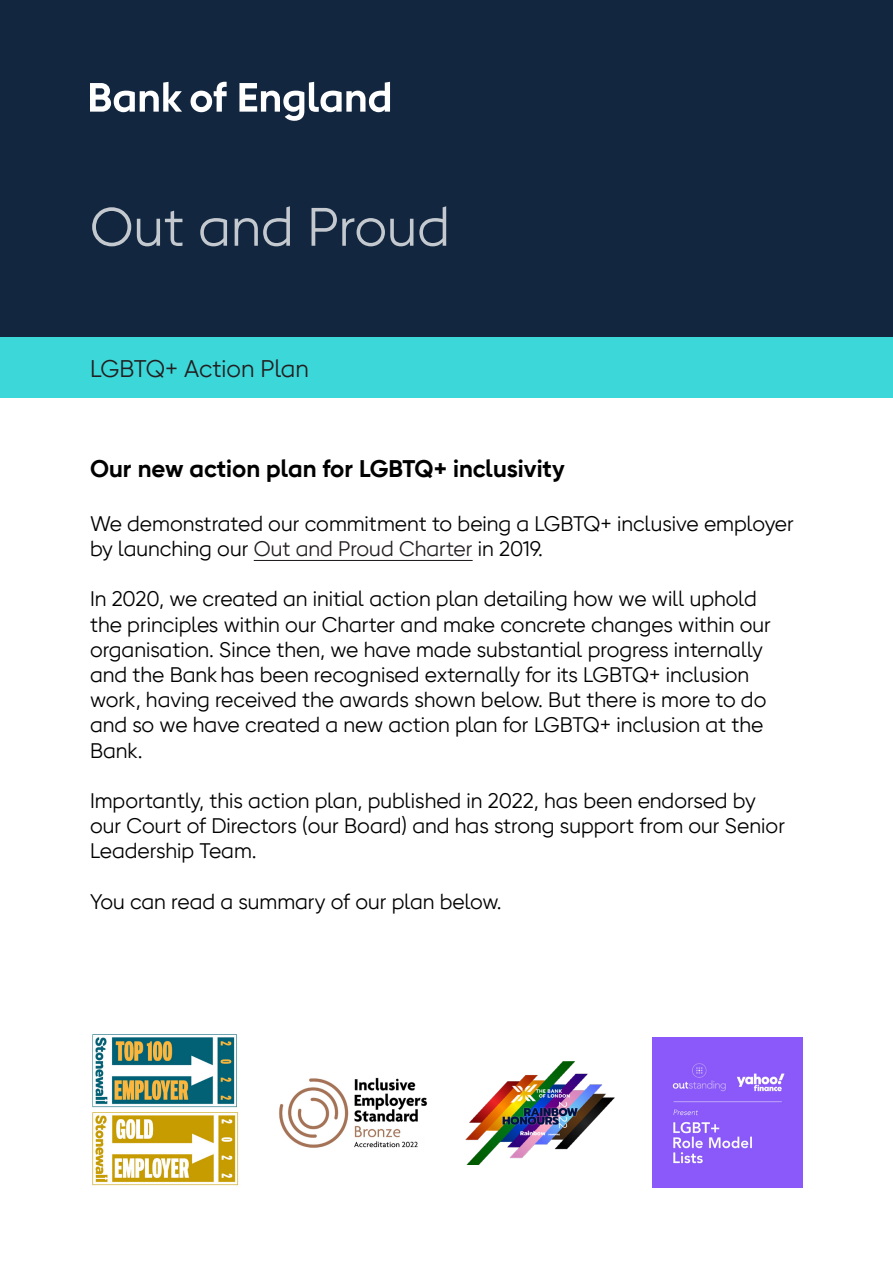
<style>
.page{position:relative;width:893px;height:1263px;background:#fff}
.page>*{position:absolute;margin:0;border:0;box-sizing:border-box;transform-origin:0 0}
.t1{font:54px "Gilroy For BOE";color:#c4c9cf}
.Heading_1{font:700 24px "Gilroy For BOE";color:#000}
.t2{font:24px "Gilroy For BOE";color:#231f20}
.Body_copy{font:21px/25.2px "Gilroy For BOE";color:#000}
.s1{color:#231f20}
</style>
<div class="page">
<div style="left:0;top:0;width:892px;height:338px;background:#12273f"></div>
<div style="left:0;top:338px;width:892px;height:60px;background:#3cd7d9"></div>
<svg style="left:90px;top:82px;width:92px;height:30px"></svg>
<svg style="left:191px;top:82px;width:36px;height:30px"></svg>
<svg style="left:239px;top:82px;width:151px;height:39px"></svg>
<hr style="left:254px;top:560px;width:219px;height:1px;background:#231f20">
<img style="left:92px;top:1034px;width:147px;height:152px">
<img style="left:465px;top:1061px;width:150px;height:104px">
<img style="left:279px;top:1077px;width:149px;height:71px">
<img style="left:653px;top:1038px;width:150px;height:150px">
<p class="t1" style="left:90px;top:196px;width:361px">Out and Proud</p>
<p class="t2" style="left:90px;top:355px;width:220px">LGBTQ+ Action Plan</p>
<p class="Heading_1" style="left:90px;top:454px;width:476px">Our new action plan for LGBTQ+ inclusivity</p>
<p class="Body_copy" style="left:90px;top:511px;width:705px">We demonstrated our commitment to being a LGBTQ+ inclusive employer by launching our <span class="s1">Out and Proud Charter</span> in 2019.</p>
<p class="Body_copy" style="left:90px;top:587px;width:682px">In 2020, we created an initial action plan detailing how we will uphold the principles within our Charter and make concrete changes within our organisation. Since then, we have made substantial progress internally and the Bank has been recognised externally for its LGBTQ+ inclusion work, having received the awards shown below. But there is more to do and so we have created a new action plan for LGBTQ+ inclusion at the Bank.</p>
<p class="Body_copy" style="left:90px;top:788px;width:697px">Importantly, this action plan, published in 2022, has been endorsed by our Court of Directors (our Board) and has strong support from our Senior<br>Leadership Team.</p>
<p class="Body_copy" style="left:90px;top:889px;width:413px">You can read a summary of our plan below.</p>
</div>
